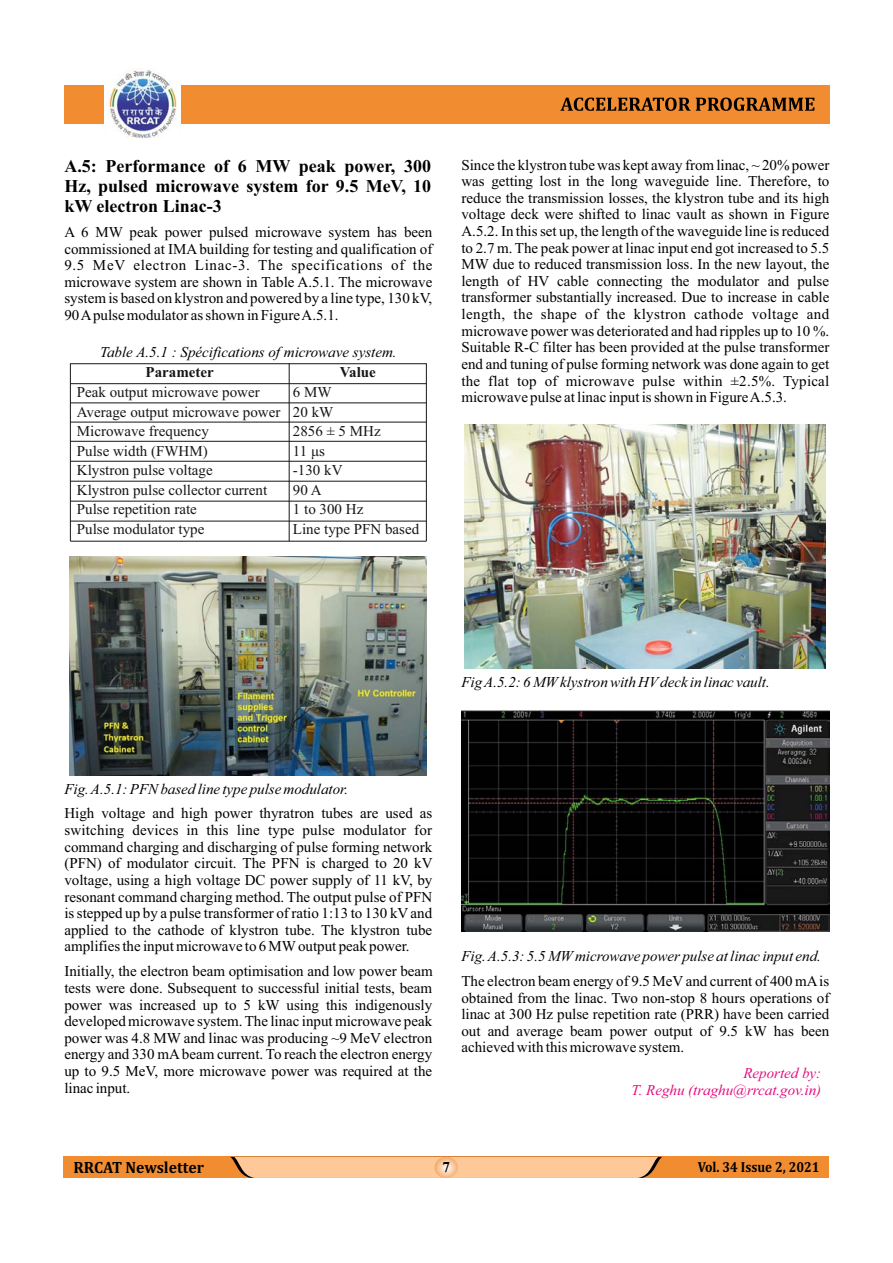
<style>
.page{position:relative;width:893px;height:1263px;background:#fff}
.page>*{position:absolute;margin:0;border:0;box-sizing:border-box;transform-origin:0 0}
.t1{font:700 18px/20.1px "Times New Roman";color:#000;text-align:justify}
.t2{font:700 16.5px "Cambria";color:#000;scale:.95 1}
.t3{font:15px/16.6px "Times New Roman";color:#000;text-align:justify}
.t4{font:15px/19.5px "Times New Roman";color:#151616}
.t5{font:italic 15px "Times New Roman";color:#000}
.t6{font:italic 15px/16.6px "Times New Roman";color:#e5097f;text-align:right}
.t7{font:700 15px "Times New Roman";color:#151616}
.t8{font:700 15px "Times New Roman";color:#000}
.t9{font:700 14.7px "Cambria";color:#000;scale:.89 1}
</style>
<div class="page">
<div style="left:64px;top:85px;width:765px;height:38px;background:#f18c31"></div>
<svg style="left:560px;top:98px;width:254px;height:13px"></svg>
<div style="left:104px;top:73px;width:77px;height:62px;background:#fefefe"></div>
<img style="left:109px;top:70px;width:68px;height:68px">
<div style="left:63px;top:1157px;width:766px;height:21px;background:#f18c31"></div>
<div style="left:230px;top:1157px;width:432px;height:21px;background:#ffc898"></div>
<svg style="left:435px;top:1157px;width:23px;height:21px"></svg>
<hr style="left:70px;top:363px;width:1px;height:178px;background:#151616">
<hr style="left:289px;top:363px;width:1px;height:178px;background:#151616">
<hr style="left:426px;top:363px;width:1px;height:178px;background:#151616">
<hr style="left:70px;top:541px;width:356px;height:1px;background:#151616">
<hr style="left:70px;top:521px;width:356px;height:1px;background:#151616">
<hr style="left:70px;top:501px;width:356px;height:1px;background:#151616">
<hr style="left:70px;top:481px;width:356px;height:1px;background:#151616">
<hr style="left:70px;top:461px;width:356px;height:1px;background:#151616">
<hr style="left:70px;top:441px;width:356px;height:1px;background:#151616">
<hr style="left:70px;top:422px;width:356px;height:1px;background:#151616">
<hr style="left:70px;top:402px;width:356px;height:1px;background:#151616">
<hr style="left:70px;top:383px;width:356px;height:1px;background:#151616">
<hr style="left:70px;top:363px;width:356px;height:1px;background:#151616">
<img style="left:70px;top:557px;width:357px;height:218px">
<img style="left:465px;top:424px;width:361px;height:245px">
<img style="left:461px;top:711px;width:368px;height:221px">
<p class="t1" style="left:64px;top:158px;width:368px">A.5: Performance of 6 MW peak power, 300<br>Hz, pulsed microwave system for 9.5 MeV, 10 kW electron Linac-3</p>
<p class="t3" style="left:64px;top:225px;width:370px">A 6 MW peak power pulsed microwave system has been commissioned at IMA building for testing and qualification of 9.5 MeV electron Linac-3. The specifications of the microwave system are shown in Table A.5.1. The microwave system is based on klystron and powered by a line type, 130 kV, 90 A pulse modulator as shown in Figure A.5.1.</p>
<p class="t5" style="left:100px;top:347px;width:298px">Table A.5.1 : Spécifications of microwave system.</p>
<p class="t7" style="left:146px;top:367px;width:70px">Parameter</p>
<p class="t4" style="left:77px;top:384px;width:205px">Peak output microwave power<br>Average output microwave power<br>Microwave frequency<br>Pulse width (FWHM)<br>Klystron pulse voltage<br>Klystron pulse collector current<br>Pulse repetition rate<br>Pulse modulator type</p>
<p class="t7" style="left:340px;top:367px;width:38px">Value</p>
<p class="t4" style="left:293px;top:384px;width:128px">6 MW<br>20 kW<br>2856 ± 5 MHz<br>11 μs<br>-130 kV<br>90 A<br>1 to 300 Hz<br>Line type PFN based</p>
<p class="t3" style="left:461px;top:158px;width:369px">Since the klystron tube was kept away from linac, ~ 20% power was getting lost in the long waveguide line. Therefore, to reduce the transmission losses, the klystron tube and its high voltage deck were shifted to linac vault as shown in Figure A.5.2. In this set up, the length of the waveguide line is reduced to 2.7 m. The peak power at linac input end got increased to 5.5<br>MW due to reduced transmission loss. In the new layout, the length of HV cable connecting the modulator and pulse transformer substantially increased. Due to increase in cable length, the shape of the klystron cathode voltage and microwave power was deteriorated and had ripples up to 10 %.<br>Suitable R-C filter has been provided at the pulse transformer end and tuning of pulse forming network was done again to get the flat top of microwave pulse within ±2.5%. Typical microwave pulse at linac input is shown in Figure A.5.3.</p>
<p class="t5" style="left:461px;top:676px;width:310px">Fig A.5.2: 6 MW klystron with HV deck in linac vault.</p>
<p class="t5" style="left:64px;top:783px;width:285px">Fig. A.5.1: PFN based line type pulse modulator.</p>
<p class="t3" style="left:64px;top:806px;width:370px">High voltage and high power thyratron tubes are used as switching devices in this line type pulse modulator for command charging and discharging of pulse forming network (PFN) of modulator circuit. The PFN is charged to 20 kV voltage, using a high voltage DC power supply of 11 kV, by resonant command charging method. The output pulse of PFN is stepped up by a pulse transformer of ratio 1:13 to 130 kV and applied to the cathode of klystron tube. The klystron tube amplifies the input microwave to 6 MW output peak power.</p>
<p class="t3" style="left:64px;top:964px;width:370px">Initially, the electron beam optimisation and low power beam tests were done. Subsequent to successful initial tests, beam power was increased up to 5 kW using this indigenously developed microwave system. The linac input microwave peak power was 4.8 MW and linac was producing ~9 MeV electron energy and 330 mA beam current. To reach the electron energy up to 9.5 MeV, more microwave power was required at the linac input.</p>
<p class="t5" style="left:461px;top:951px;width:361px">Fig. A.5.3: 5.5 MW microwave power pulse at linac input end.</p>
<p class="t3" style="left:461px;top:974px;width:369px">The electron beam energy of 9.5 MeV and current of 400 mA is obtained from the linac. Two non-stop 8 hours operations of linac at 300 Hz pulse repetition rate (PRR) have been carried out and average beam power output of 9.5 kW has been achieved with this microwave system.</p>
<p class="t6" style="left:631px;top:1066px;width:191px">Reported by:<br>T. Reghu (traghu@rrcat.gov.in)</p>
<p class="t2" style="left:74px;top:1160px;width:139px">RRCAT Newsletter</p>
<p class="t8" style="left:443px;top:1162px;width:9px">7</p>
<p class="t9" style="left:698px;top:1160px;width:138px">Vol. 34 Issue 2, 2021</p>
</div>
